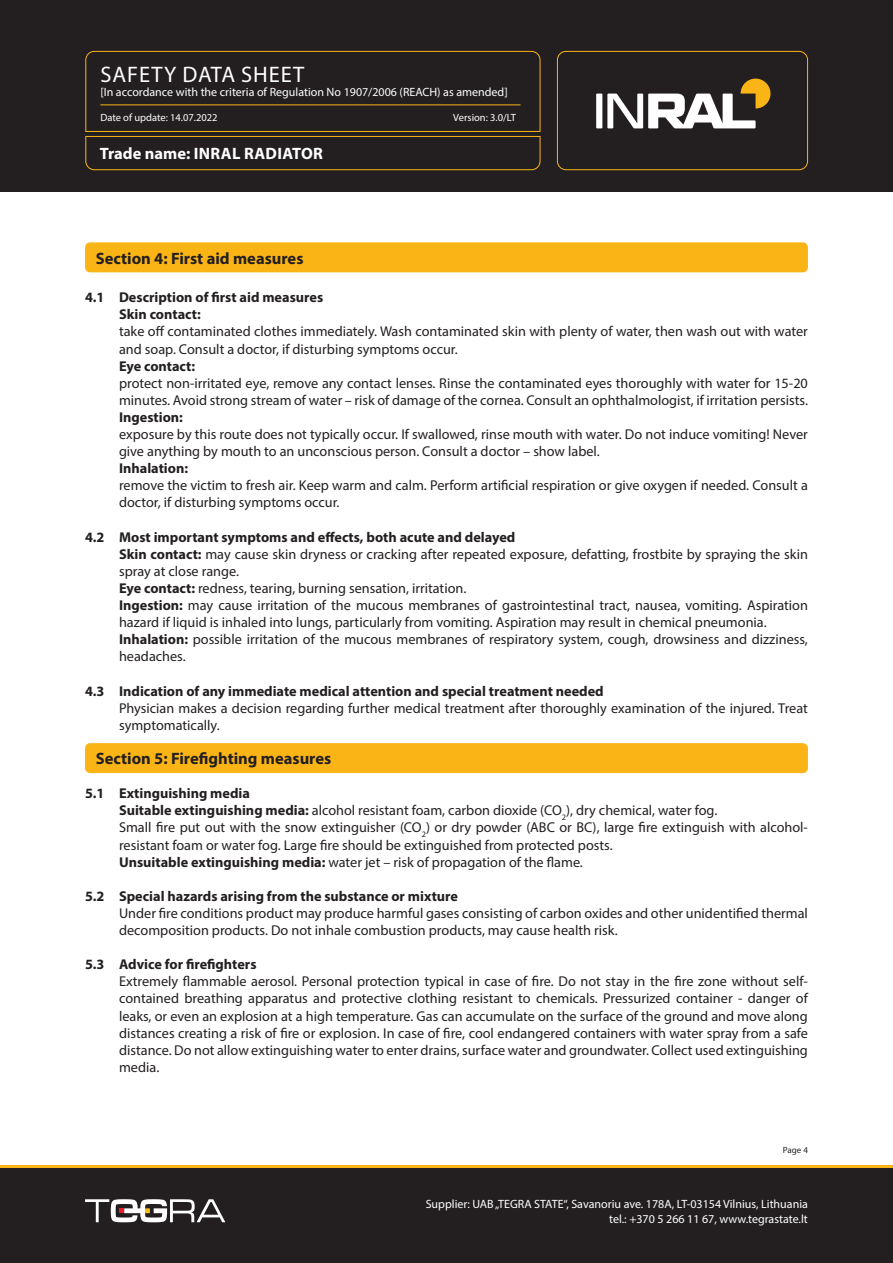
<style>
.page{position:relative;width:893px;height:1263px;background:#fff}
.page>*{position:absolute;margin:0;border:0;box-sizing:border-box;transform-origin:0 0}
.t1{font:22.5px "Myriad Pro";letter-spacing:.04em;color:#fff}
.Skyrius_baltas{font:700 16.5px "Myriad Pro";color:#231f20}
.t2{font:700 16.5px "Myriad Pro";letter-spacing:.01em;color:#fff}
.Tekstas_paprastas_Bo{font:14.25px/17.1px "Myriad Pro";color:#231f20}
.Tekstas_paprastas_Bo-2{font:700 14.25px "Myriad Pro";color:#231f20}
.t3{font:12px/14.4px "Myriad Pro";color:#fff;text-align:right}
.t4{font:10.5px "Myriad Pro";color:#fff}
.t5{font:9px "Myriad Pro";color:#231f20}
.s1{font-weight:700}
</style>
<div class="page">
<div style="left:0;top:1165px;width:893px;height:98px;background:#231f20"></div>
<div style="left:0;top:0;width:893px;height:191px;background:#231f20"></div>
<svg style="left:85px;top:51px;width:456px;height:119px"></svg>
<div style="left:557px;top:51px;width:251px;height:119px;border:1px solid #fbb416;border-radius:9px"></div>
<hr style="left:100px;top:104px;width:420px;height:1px;background:#fbb416">
<svg style="left:85px;top:1199px;width:140px;height:23px"></svg>
<div style="left:596px;top:94px;width:6px;height:34px;background:#fff"></div>
<svg style="left:607px;top:79px;width:163px;height:49px"></svg>
<hr style="left:0;top:1165px;width:893px;height:2px;background:#fbb416">
<div style="left:85px;top:743px;width:723px;height:30px;background:#fbb416;border-radius:5px"></div>
<div style="left:85px;top:242px;width:723px;height:30px;background:#fbb416;border-radius:5px"></div>
<h1 class="t1" style="left:101px;top:60px;width:205px">SAFETY DATA SHEET</h1>
<p class="t3" style="left:100px;top:85px;width:409px">[In accordance with the criteria of Regulation No 1907/2006 (REACH) as amended]</p>
<p class="t4" style="left:100px;top:111px;width:119px">Date of update: 14.07.2022</p>
<p class="t4" style="left:453px;top:111px;width:64px">Version: 3.0/LT</p>
<p class="t2" style="left:100px;top:142px;width:225px">Trade name: INRAL RADIATOR</p>
<p class="Skyrius_baltas" style="left:96px;top:247px;width:209px">Section 4: First aid measures</p>
<p class="Tekstas_paprastas_Bo-2" style="left:85px;top:288px;width:240px">4.1 Description of first aid measures</p>
<p class="Tekstas_paprastas_Bo-2" style="left:119px;top:305px;width:83px">Skin contact:</p>
<p class="Tekstas_paprastas_Bo" style="left:119px;top:323px;width:690px">take off contaminated clothes immediately. Wash contaminated skin with plenty of water, then wash out with water and soap. Consult a doctor, if disturbing symptoms occur.</p>
<p class="Tekstas_paprastas_Bo-2" style="left:119px;top:357px;width:78px">Eye contact:</p>
<p class="Tekstas_paprastas_Bo" style="left:119px;top:374px;width:690px">protect non-irritated eye, remove any contact lenses. Rinse the contaminated eyes thoroughly with water for 15-20 minutes. Avoid strong stream of water – risk of damage of the cornea. Consult an ophthalmologist, if irritation persists.</p>
<p class="Tekstas_paprastas_Bo-2" style="left:119px;top:408px;width:65px">Ingestion:</p>
<p class="Tekstas_paprastas_Bo" style="left:119px;top:425px;width:690px">exposure by this route does not typically occur. If swallowed, rinse mouth with water. Do not induce vomiting! Never give anything by mouth to an unconscious person. Consult a doctor – show label.</p>
<p class="Tekstas_paprastas_Bo-2" style="left:119px;top:459px;width:71px">Inhalation:</p>
<p class="Tekstas_paprastas_Bo" style="left:119px;top:477px;width:690px">remove the victim to fresh air. Keep warm and calm. Perform artificial respiration or give oxygen if needed. Consult a doctor, if disturbing symptoms occur.</p>
<p class="Tekstas_paprastas_Bo-2" style="left:85px;top:528px;width:432px">4.2 Most important symptoms and effects, both acute and delayed</p>
<p class="Tekstas_paprastas_Bo" style="left:119px;top:545px;width:690px"><span class="s1">Skin contact:</span> may cause skin dryness or cracking after repeated exposure, defatting, frostbite by spraying the skin spray at close range.</p>
<p class="Tekstas_paprastas_Bo" style="left:119px;top:579px;width:349px"><span class="s1">Eye contact:</span> redness, tearing, burning sensation, irritation.</p>
<p class="Tekstas_paprastas_Bo" style="left:119px;top:596px;width:690px"><span class="s1">Ingestion:</span> may cause irritation of the mucous membranes of gastrointestinal tract, nausea, vomiting. Aspiration hazard if liquid is inhaled into lungs, particularly from vomiting. Aspiration may result in chemical pneumonia.</p>
<p class="Tekstas_paprastas_Bo" style="left:119px;top:631px;width:690px"><span class="s1">Inhalation:</span> possible irritation of the mucous membranes of respiratory system, cough, drowsiness and dizziness, headaches.</p>
<p class="Tekstas_paprastas_Bo-2" style="left:85px;top:681px;width:520px">4.3 Indication of any immediate medical attention and special treatment needed</p>
<p class="Tekstas_paprastas_Bo" style="left:119px;top:699px;width:690px">Physician makes a decision regarding further medical treatment after thoroughly examination of the injured. Treat symptomatically.</p>
<p class="Skyrius_baltas" style="left:96px;top:748px;width:237px">Section 5: Firefighting measures</p>
<p class="Tekstas_paprastas_Bo-2" style="left:85px;top:784px;width:166px">5.1 Extinguishing media</p>
<p class="Tekstas_paprastas_Bo" style="left:119px;top:802px;width:600px"><span class="s1">Suitable extinguishing media:</span> alcohol resistant foam, carbon dioxide (CO<sub>2</sub>), dry chemical, water fog.</p>
<p class="Tekstas_paprastas_Bo" style="left:119px;top:819px;width:690px">Small fire put out with the snow extinguisher (CO<sub>2</sub>) or dry powder (ABC or BC), large fire extinguish with alcohol&shy;resistant foam or water fog. Large fire should be extinguished from protected posts.</p>
<p class="Tekstas_paprastas_Bo" style="left:119px;top:853px;width:465px"><span class="s1">Unsuitable extinguishing media:</span> water jet – risk of propagation of the flame.</p>
<p class="Tekstas_paprastas_Bo-2" style="left:85px;top:887px;width:374px">5.2 Special hazards arising from the substance or mixture</p>
<p class="Tekstas_paprastas_Bo" style="left:119px;top:904px;width:690px">Under fire conditions product may produce harmful gases consisting of carbon oxides and other unidentified thermal decomposition products. Do not inhale combustion products, may cause health risk.</p>
<p class="Tekstas_paprastas_Bo-2" style="left:85px;top:955px;width:173px">5.3 Advice for firefighters</p>
<p class="Tekstas_paprastas_Bo" style="left:119px;top:973px;width:690px;text-align:justify">Extremely flammable aerosol. Personal protection typical in case of fire. Do not stay in the fire zone without self&shy;contained breathing apparatus and protective clothing resistant to chemicals. Pressurized container - danger of leaks, or even an explosion at a high temperature. Gas can accumulate on the surface of the ground and move along distances creating a risk of fire or explosion. In case of fire, cool endangered containers with water spray from a safe distance. Do not allow extinguishing water to enter drains, surface water and groundwater. Collect used extinguishing media.</p>
<p class="t5" style="left:783px;top:1144px;width:26px">Page 4</p>
<p class="t3" style="left:426px;top:1197px;width:384px">Supplier: UAB „TEGRA STATE“, Savanoriu ave. 178A, LT-03154 Vilnius, Lithuania tel.: +370 5 266 11 67, www.tegrastate.lt</p>
</div>
